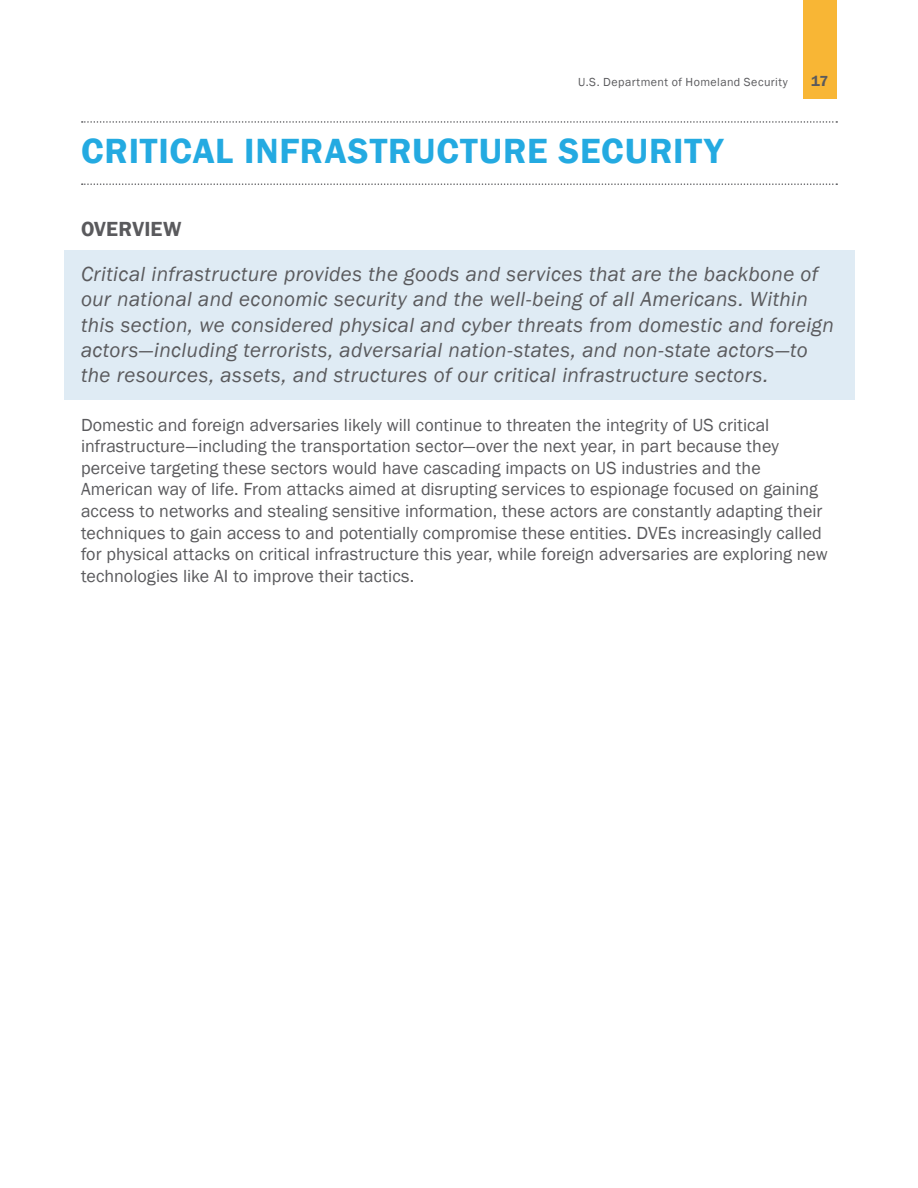
<style>
.page{position:relative;width:918px;height:1188px;background:#fff}
.page>*{position:absolute;margin:0;border:0;box-sizing:border-box;transform-origin:0 0}
.t1{font:600 36px "Franklin Gothic";letter-spacing:.02em;color:#24aae1}
.t2{font:italic 21px/25.2px "Franklin Gothic";letter-spacing:.015em;color:#5a5a5d}
.t3{font:600 21px "Franklin Gothic";letter-spacing:.015em;color:#5a5a5d}
.t4{font:18px/21.6px "Franklin Gothic";color:#5a5a5d}
.t5{font:600 15px "Franklin Gothic";color:#5a5a5d}
.t6{font:12px "Franklin Gothic";letter-spacing:.035em;color:#5a5a5d}
</style>
<div class="page">
<div style="left:64px;top:251px;width:791px;height:149px;background:#dfebf4"></div>
<svg style="left:82px;top:121px;width:755px;height:2px"></svg>
<svg style="left:82px;top:183px;width:755px;height:2px"></svg>
<div style="left:803px;top:0;width:34px;height:99px;background:#f8b635"></div>
<p class="t6" style="left:578px;top:74px;width:211px">U.S. Department of Homeland Security</p>
<p class="t5" style="left:811px;top:71px;width:19px">17</p>
<h1 class="t1" style="left:81px;top:129px;width:644px">CRITICAL INFRASTRUCTURE SECURITY</h1>
<p class="t3" style="left:81px;top:216px;width:102px">OVERVIEW</p>
<p class="t2" style="left:81px;top:262px;width:754px">Critical infrastructure provides the goods and services that are the backbone of our national and economic security and the well-being of all Americans. Within this section, we considered physical and cyber threats from domestic and foreign actors—including terrorists, adversarial nation-states, and non-state actors—to the resources, assets, and structures of our critical infrastructure sectors.</p>
<p class="t4" style="left:81px;top:414px;width:748px">Domestic and foreign adversaries likely will continue to threaten the integrity of US critical infrastructure—including the transportation sector—over the next year, in part because they perceive targeting these sectors would have cascading impacts on US industries and the American way of life. From attacks aimed at disrupting services to espionage focused on gaining access to networks and stealing sensitive information, these actors are constantly adapting their techniques to gain access to and potentially compromise these entities. DVEs increasingly called for physical attacks on critical infrastructure this year, while foreign adversaries are exploring new technologies like AI to improve their tactics.</p>
</div>
